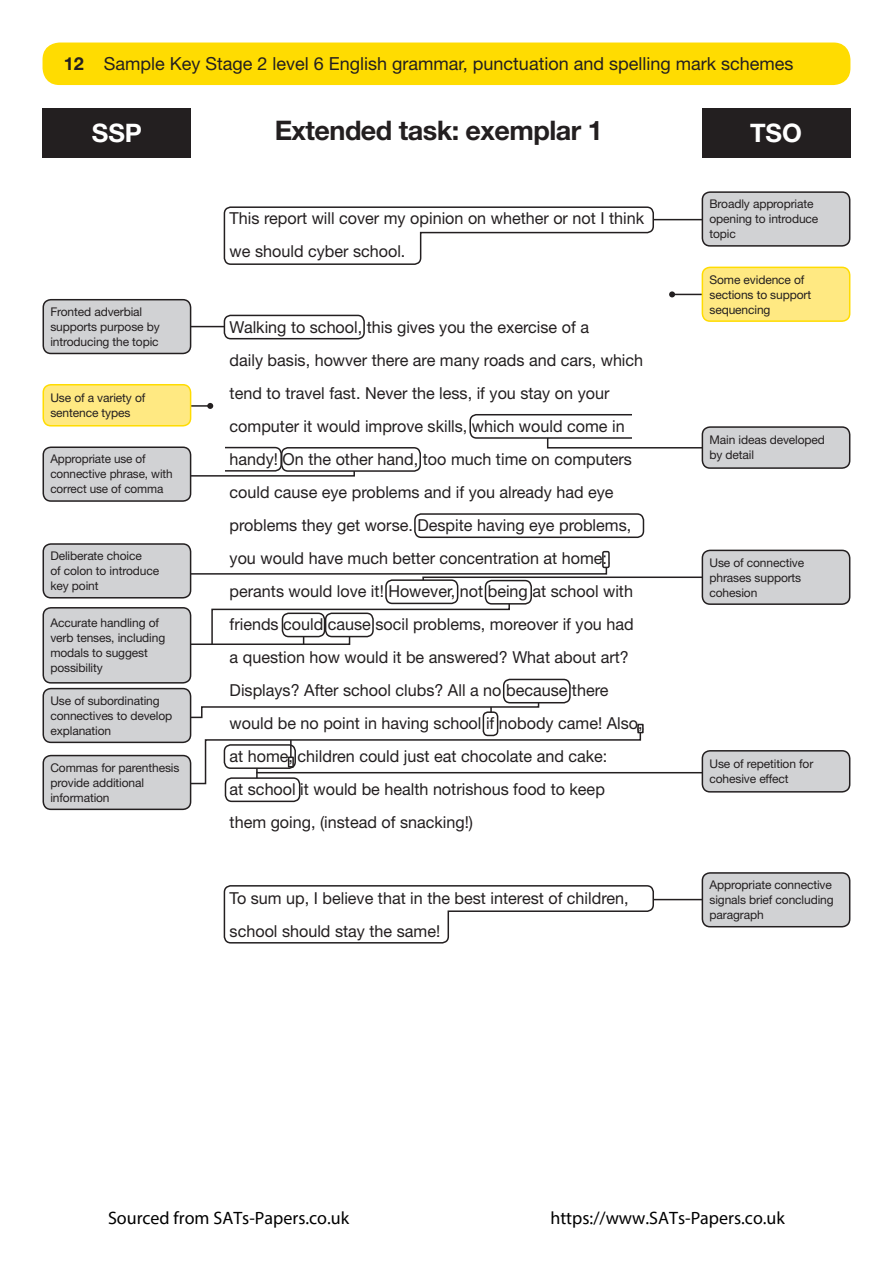
<style>
.page{position:relative;width:893px;height:1263px;background:#fff}
.page>*{position:absolute;margin:0;border:0;box-sizing:border-box;transform-origin:0 0}
.t1{font:700 27px "Helvetica Neue LT Std";letter-spacing:-.02em;color:#231f20}
.t2{font:700 25.5px "Helvetica Neue LT Std";color:#fff}
.t3{font:18px "Helvetica Neue LT Std";color:#231f20}
.t4{font:18px "Myriad Pro";color:#000}
.t5{font:16.5px/33px "Helvetica Neue LT Std";color:#231f20}
.t6{font:12px/15px "Helvetica Neue LT Std";letter-spacing:-.01em;color:#231f20}
.s1{font-weight:700}
</style>
<div class="page">
<div style="left:43px;top:43px;width:807px;height:42px;background:#ffdc01;border-radius:17px"></div>
<hr style="left:164px;top:326px;width:90px;height:1px;background:#231f20">
<div style="left:43px;top:300px;width:148px;height:53px;background:#d1d2d4;border-radius:8px"></div>
<div style="left:43px;top:299px;width:148px;height:55px;border:2px solid #231f20;border-radius:8px"></div>
<hr style="left:648px;top:219px;width:60px;height:1px;background:#231f20">
<div style="left:224px;top:315px;width:140px;height:24px;background:#fff;border-radius:6px"></div>
<div style="left:224px;top:315px;width:141px;height:24px;border:2px solid #231f20;border-radius:6px"></div>
<div style="left:702px;top:192px;width:148px;height:54px;background:#d1d2d4;border-radius:8px"></div>
<div style="left:702px;top:191px;width:148px;height:56px;border:2px solid #231f20;border-radius:8px"></div>
<hr style="left:636px;top:899px;width:110px;height:1px;background:#231f20">
<div style="left:702px;top:873px;width:148px;height:54px;background:#d1d2d4;border-radius:8px"></div>
<div style="left:702px;top:872px;width:148px;height:55px;border:2px solid #231f20;border-radius:8px"></div>
<svg style="left:191px;top:461px;width:164px;height:16px"></svg>
<svg style="left:546px;top:430px;width:157px;height:19px"></svg>
<div style="left:43px;top:108px;width:148px;height:49px;background:#231f20"></div>
<div style="left:214px;top:448px;width:67px;height:23px;background:#fff;border-radius:6px"></div>
<div style="left:213px;top:447px;width:69px;height:25px;border:2px solid #231f20;border-radius:6px"></div>
<div style="left:210px;top:440px;width:15px;height:33px;background:#fff"></div>
<div style="left:414px;top:513px;width:230px;height:25px;border:2px solid #231f20;border-radius:6px"></div>
<svg style="left:162px;top:560px;width:545px;height:86px"></svg>
<svg style="left:223px;top:885px;width:432px;height:59px"></svg>
<div style="left:470px;top:415px;width:182px;height:23px;background:#fff;border-radius:6px"></div>
<div style="left:469px;top:414px;width:183px;height:25px;border:2px solid #231f20;border-radius:6px"></div>
<div style="left:632px;top:409px;width:28px;height:36px;background:#fff"></div>
<div style="left:702px;top:108px;width:148px;height:49px;background:#231f20"></div>
<div style="left:282px;top:448px;width:138px;height:23px;background:#fff;border-radius:6px"></div>
<div style="left:281px;top:447px;width:140px;height:25px;border:2px solid #231f20;border-radius:6px"></div>
<div style="left:503px;top:679px;width:68px;height:24px;border:2px solid #231f20;border-radius:6px"></div>
<div style="left:702px;top:751px;width:148px;height:41px;background:#d1d2d4;border-radius:8px"></div>
<div style="left:702px;top:750px;width:148px;height:42px;border:2px solid #231f20;border-radius:8px"></div>
<div style="left:386px;top:580px;width:72px;height:23px;background:#fff;border-radius:6px"></div>
<div style="left:385px;top:579px;width:73px;height:25px;border:2px solid #231f20;border-radius:6px"></div>
<div style="left:603px;top:552px;width:6px;height:15px;background:#fff;border-radius:2px"></div>
<div style="left:602px;top:551px;width:8px;height:17px;border:2px solid #231f20;border-radius:2px"></div>
<div style="left:485px;top:581px;width:46px;height:23px;background:#fff;border-radius:6px"></div>
<div style="left:485px;top:580px;width:47px;height:25px;border:2px solid #231f20;border-radius:6px"></div>
<div style="left:282px;top:613px;width:43px;height:24px;background:#fff;border-radius:6px"></div>
<div style="left:282px;top:612px;width:43px;height:25px;border:2px solid #231f20;border-radius:6px"></div>
<div style="left:326px;top:613px;width:47px;height:24px;background:#fff;border-radius:6px"></div>
<div style="left:325px;top:612px;width:49px;height:25px;border:2px solid #231f20;border-radius:6px"></div>
<hr style="left:137px;top:405px;width:73px;height:2px;background:#231f20">
<svg style="left:207px;top:403px;width:6px;height:6px"></svg>
<svg style="left:223px;top:206px;width:432px;height:59px"></svg>
<div style="left:225px;top:777px;width:75px;height:25px;border:2px solid #231f20;border-radius:6px"></div>
<hr style="left:672px;top:294px;width:74px;height:1px;background:#231f20">
<svg style="left:669px;top:291px;width:6px;height:6px"></svg>
<div style="left:702px;top:267px;width:148px;height:54px;background:#ffe982;border-radius:8px"></div>
<div style="left:702px;top:267px;width:148px;height:55px;border:2px solid #ffdc01;border-radius:8px"></div>
<div style="left:43px;top:447px;width:148px;height:54px;background:#d1d2d4;border-radius:8px"></div>
<div style="left:43px;top:446px;width:148px;height:56px;border:2px solid #231f20;border-radius:8px"></div>
<div style="left:43px;top:544px;width:148px;height:54px;background:#d1d2d4;border-radius:8px"></div>
<div style="left:43px;top:543px;width:148px;height:55px;border:2px solid #231f20;border-radius:8px"></div>
<div style="left:43px;top:608px;width:148px;height:75px;background:#d1d2d4;border-radius:8px"></div>
<div style="left:43px;top:607px;width:148px;height:77px;border:2px solid #231f20;border-radius:8px"></div>
<div style="left:43px;top:755px;width:148px;height:54px;background:#d1d2d4;border-radius:8px"></div>
<div style="left:43px;top:755px;width:148px;height:55px;border:2px solid #231f20;border-radius:8px"></div>
<div style="left:43px;top:689px;width:148px;height:53px;background:#d1d2d4;border-radius:8px"></div>
<div style="left:43px;top:688px;width:148px;height:55px;border:2px solid #231f20;border-radius:8px"></div>
<div style="left:43px;top:385px;width:148px;height:41px;background:#ffe982;border-radius:8px"></div>
<div style="left:43px;top:384px;width:148px;height:42px;border:2px solid #ffdc01;border-radius:8px"></div>
<svg style="left:157px;top:688px;width:602px;height:97px"></svg>
<div style="left:702px;top:427px;width:148px;height:41px;background:#d1d2d4;border-radius:8px"></div>
<div style="left:702px;top:426px;width:148px;height:43px;border:2px solid #231f20;border-radius:8px"></div>
<div style="left:702px;top:550px;width:148px;height:54px;background:#d1d2d4;border-radius:8px"></div>
<div style="left:702px;top:550px;width:148px;height:55px;border:2px solid #231f20;border-radius:8px"></div>
<p class="t3" style="left:64px;top:53px;width:731px"><span class="s1">12</span> Sample Key Stage 2 level 6 English grammar, punctuation and spelling mark schemes</p>
<h1 class="t1" style="left:275px;top:114px;width:329px">Extended task: exemplar 1</h1>
<h2 class="t2" style="left:92px;top:117px;width:52px">SSP</h2>
<h2 class="t2" style="left:750px;top:117px;width:53px">TSO</h2>
<p class="t6" style="left:50px;top:304px;width:111px">Fronted adverbial supports purpose by introducing the topic</p>
<p class="t6" style="left:50px;top:390px;width:96px">Use of a variety of sentence types</p>
<p class="t6" style="left:50px;top:451px;width:124px">Appropriate use of connective phrase, with correct use of comma</p>
<p class="t6" style="left:50px;top:548px;width:110px">Deliberate choice<br>of colon to introduce key point</p>
<p class="t6" style="left:50px;top:615px;width:116px">Accurate handling of verb tenses, including modals to suggest possibility</p>
<p class="t6" style="left:50px;top:693px;width:123px">Use of subordinating connectives to develop explanation</p>
<p class="t6" style="left:50px;top:760px;width:131px">Commas for parenthesis provide additional information</p>
<p class="t5" style="left:230px;top:202px;width:416px">This report will cover my opinion on whether or not I think we should cyber school.</p>
<p class="t5" style="left:230px;top:310px;width:415px">Walking to school, this gives you the exercise of a<br>daily basis, howver there are many roads and cars, which tend to travel fast. Never the less, if you stay on your computer it would improve skills, which would come in handy! On the other hand, too much time on computers could cause eye problems and if you already had eye problems they get worse. Despite having eye problems, you would have much better concentration at home: perants would love it! However, not being at school with friends could cause socil problems, moreover if you had a question how would it be answered? What about art?<br>Displays? After school clubs? All a no because there would be no point in having school if nobody came! Also, at home, children could just eat chocolate and cake:<br>at school it would be health notrishous food to keep them going, (instead of snacking!)</p>
<p class="t5" style="left:230px;top:881px;width:400px">To sum up, I believe that in the best interest of children, school should stay the same!</p>
<p class="t6" style="left:709px;top:196px;width:110px">Broadly appropriate opening to introduce topic</p>
<p class="t6" style="left:709px;top:272px;width:103px">Some evidence of sections to support sequencing</p>
<p class="t6" style="left:709px;top:432px;width:117px">Main ideas developed by detail</p>
<p class="t6" style="left:709px;top:555px;width:96px">Use of connective phrases supports cohesion</p>
<p class="t6" style="left:709px;top:756px;width:105px">Use of repetition for cohesive effect</p>
<p class="t6" style="left:709px;top:877px;width:126px">Appropriate connective signals brief concluding paragraph</p>
<p class="t4" style="left:108px;top:1207px;width:243px">Sourced from SATs-Papers.co.uk</p>
<p class="t4" style="left:550px;top:1207px;width:236px">https://www.SATs-Papers.co.uk</p>
</div>
